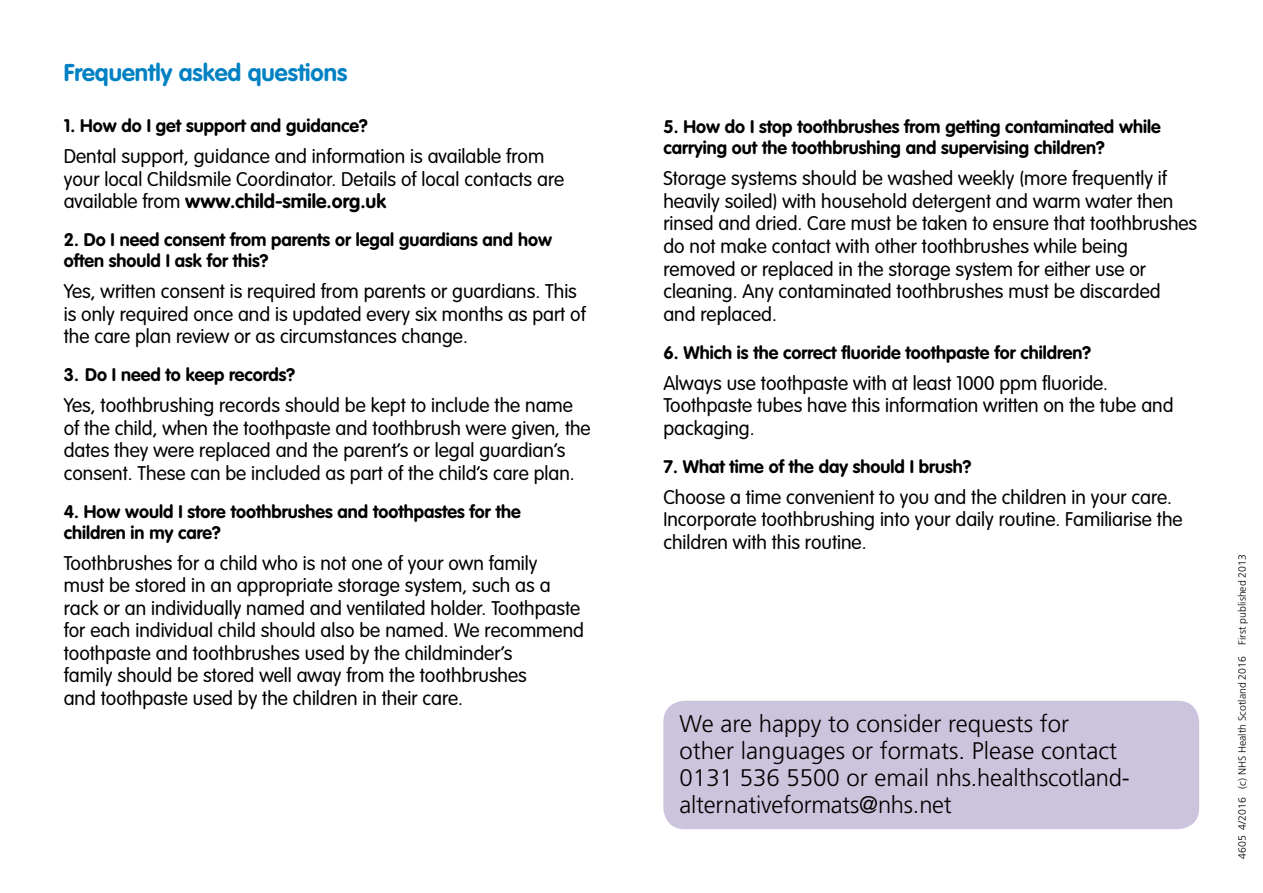
<style>
.page{position:relative;width:1263px;height:893px;background:#fff}
.page>*{position:absolute;margin:0;border:0;box-sizing:border-box;transform-origin:0 0}
.t1{font:300 24px/27px "Frutiger";color:#000}
.Headings{font:700 24px "VAG Rounded";color:#0081c4}
.Body{font:300 19.5px/22.5px "VAG Rounded";color:#000}
.questions{font:700 18px/21px "VAG Rounded";color:#000}
.Body-2{font:300 10.5px "Frutiger";color:#000}
.s1{font-weight:700}
</style>
<div class="page">
<div style="left:663px;top:701px;width:536px;height:128px;background:#ccc3dc;border-radius:21px"></div>
<p class="Headings" style="left:64px;top:59px;width:285px">Frequently asked questions</p>
<p class="questions" style="left:64px;top:115px;width:305px">1. How do I get support and guidance?</p>
<p class="Body" style="left:64px;top:145px;width:502px">Dental support, guidance and information is available from your local Childsmile Coordinator. Details of local contacts are available from <span class="s1">www.child-smile.org.uk</span></p>
<p class="questions" style="left:64px;top:229px;width:490px">2. Do I need consent from parents or legal guardians and how often should I ask for this?</p>
<p class="Body" style="left:64px;top:280px;width:523px">Yes, written consent is required from parents or guardians. This is only required once and is updated every six months as part of the care plan review or as circumstances change.</p>
<p class="questions" style="left:64px;top:364px;width:233px">3. Do I need to keep records?</p>
<p class="Body" style="left:64px;top:394px;width:528px">Yes, toothbrushing records should be kept to include the name of the child, when the toothpaste and toothbrush were given, the dates they were replaced and the parent’s or legal guardian’s consent. These can be included as part of the child’s care plan.</p>
<p class="questions" style="left:64px;top:501px;width:458px">4. How would I store toothbrushes and toothpastes for the children in my care?</p>
<p class="Body" style="left:64px;top:552px;width:522px">Toothbrushes for a child who is not one of your own family<br>must be stored in an appropriate storage system, such as a rack or an individually named and ventilated holder. Toothpaste for each individual child should also be named. We recommend toothpaste and toothbrushes used by the childminder’s<br>family should be stored well away from the toothbrushes<br>and toothpaste used by the children in their care.</p>
<p class="questions" style="left:663px;top:116px;width:499px">5. How do I stop toothbrushes from getting contaminated while carrying out the toothbrushing and supervising children?</p>
<p class="Body" style="left:663px;top:167px;width:535px">Storage systems should be washed weekly (more frequently if heavily soiled) with household detergent and warm water then rinsed and dried. Care must be taken to ensure that toothbrushes do not make contact with other toothbrushes while being removed or replaced in the storage system for either use or cleaning. Any contaminated toothbrushes must be discarded and replaced.</p>
<p class="questions" style="left:663px;top:341px;width:429px">6. Which is the correct fluoride toothpaste for children?</p>
<p class="Body" style="left:663px;top:371px;width:512px">Always use toothpaste with at least 1000 ppm fluoride.<br>Toothpaste tubes have this information written on the tube and packaging.</p>
<p class="questions" style="left:663px;top:456px;width:310px">7. What time of the day should I brush?</p>
<p class="Body" style="left:663px;top:485px;width:521px">Choose a time convenient to you and the children in your care.<br>Incorporate toothbrushing into your daily routine. Familiarise the children with this routine.</p>
<p class="t1" style="left:680px;top:710px;width:451px">We are happy to consider requests for other languages or formats. Please contact 0131 536 5500 or email nhs.healthscotland&shy;alternativeformats@nhs.net</p>
<p class="Body-2" style="left:1236px;top:859px;width:306px;rotate:-90deg">4605 4/2016 (c) NHS Health Scotland 2016 First published 2013</p>
</div>
